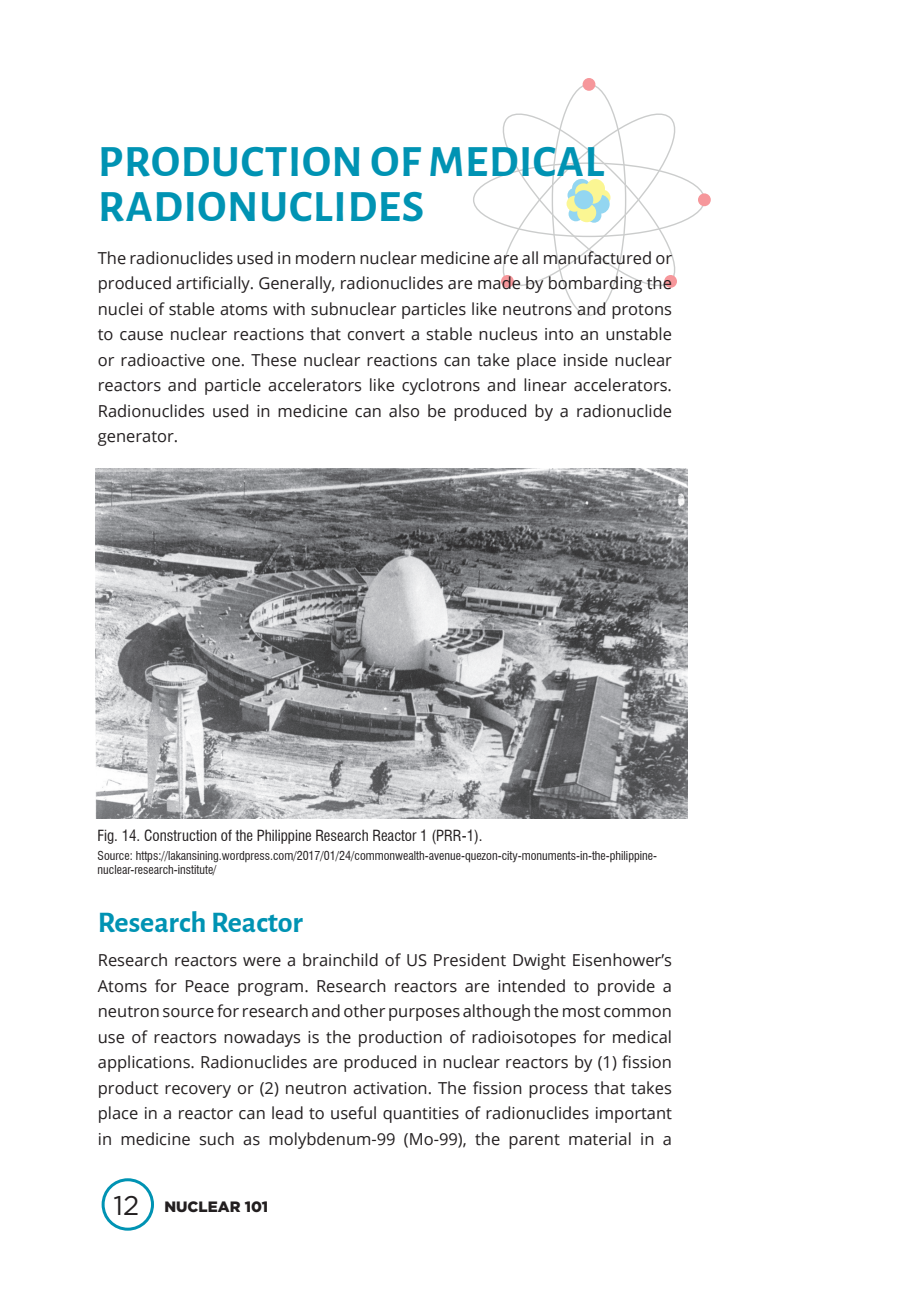
<style>
.page{position:relative;width:906px;height:1289px;background:#fff}
.page>*{position:absolute;margin:0;border:0;box-sizing:border-box;transform-origin:0 0}
.t1{font:700 45px/45px "Alegreya Sans";letter-spacing:.02em;color:#0093b3}
.t2{font:700 30px "Alegreya Sans";color:#0093b3}
.t3{font:16.5px/25.5px "Open Sans";color:#231f20;text-align:justify}
.t4{font:condensed 15px "Swiss 721 BT";color:#231f20}
.t5{font:900 15px "Gotham";color:#231f20}
.t6{font:condensed 12px/14.4px "Swiss 721 BT";color:#231f20}
.s1{font-weight:400;font-size:27px}
</style>
<div class="page">
<div style="left:102px;top:1178px;width:52px;height:52px;border:3px solid #0093b3;border-radius:50%"></div>
<svg style="left:491px;top:102px;width:194px;height:194px"></svg>
<svg style="left:582px;top:78px;width:13px;height:13px"></svg>
<div style="left:568px;top:207px;width:15px;height:14px;background:#93d6f1;border-radius:50%"></div>
<svg style="left:587px;top:208px;width:14px;height:15px"></svg>
<svg style="left:567px;top:188px;width:15px;height:14px"></svg>
<svg style="left:594px;top:189px;width:16px;height:17px"></svg>
<div style="left:590px;top:195px;width:19px;height:19px;background:#93d6f1;border-radius:50%"></div>
<svg style="left:572px;top:179px;width:19px;height:19px"></svg>
<div style="left:586px;top:179px;width:19px;height:19px;background:#fbf693;border-radius:50%"></div>
<svg style="left:566px;top:196px;width:16px;height:16px"></svg>
<svg style="left:577px;top:203px;width:19px;height:19px"></svg>
<div style="left:585px;top:187px;width:16px;height:17px;background:#fbf693;border-radius:50%"></div>
<div style="left:575px;top:183px;width:17px;height:17px;background:#fbf693;border-radius:50%"></div>
<div style="left:574px;top:190px;width:19px;height:19px;background:#93d6f1;border-radius:50%"></div>
<svg style="left:501px;top:275px;width:13px;height:13px"></svg>
<svg style="left:698px;top:193px;width:13px;height:13px"></svg>
<svg style="left:664px;top:275px;width:13px;height:13px"></svg>
<img style="left:96px;top:468px;width:592px;height:351px">
<h1 class="t1" style="left:98px;top:136px;width:507px">PRODUCTION OF MEDICAL<br>RADIONUCLIDES</h1>
<p class="t3" style="left:98px;top:245px;width:576px">The radionuclides used in modern nuclear medicine are all manufactured or produced artificially. Generally, radionuclides are made by bombarding the nuclei of stable atoms with subnuclear particles like neutrons and protons to cause nuclear reactions that convert a stable nucleus into an unstable or radioactive one. These nuclear reactions can take place inside nuclear reactors and particle accelerators like cyclotrons and linear accelerators.<br>Radionuclides used in medicine can also be produced by a radionuclide generator.</p>
<p class="t4" style="left:98px;top:826px;width:386px">Fig. 14. Construction of the Philippine Research Reactor 1 (PRR-1).</p>
<p class="t6" style="left:98px;top:848px;width:561px">Source: https://lakansining.wordpress.com/2017/01/24/commonwealth-avenue-quezon-city-monuments-in-the-philippine&shy;nuclear-research-institute/</p>
<h2 class="t2" style="left:98px;top:900px;width:207px">Research Reactor</h2>
<p class="t3" style="left:98px;top:946px;width:576px">Research reactors were a brainchild of US President Dwight Eisenhower’s Atoms for Peace program. Research reactors are intended to provide a neutron source for research and other purposes although the most common use of reactors nowadays is the production of radioisotopes for medical applications. Radionuclides are produced in nuclear reactors by (1) fission product recovery or (2) neutron activation. The fission process that takes place in a reactor can lead to useful quantities of radionuclides important in medicine such as molybdenum-99 (Mo-99), the parent material in a</p>
<p class="t5" style="left:113px;top:1195px;width:156px"><span class="s1">12</span> NUCLEAR 101</p>
</div>
